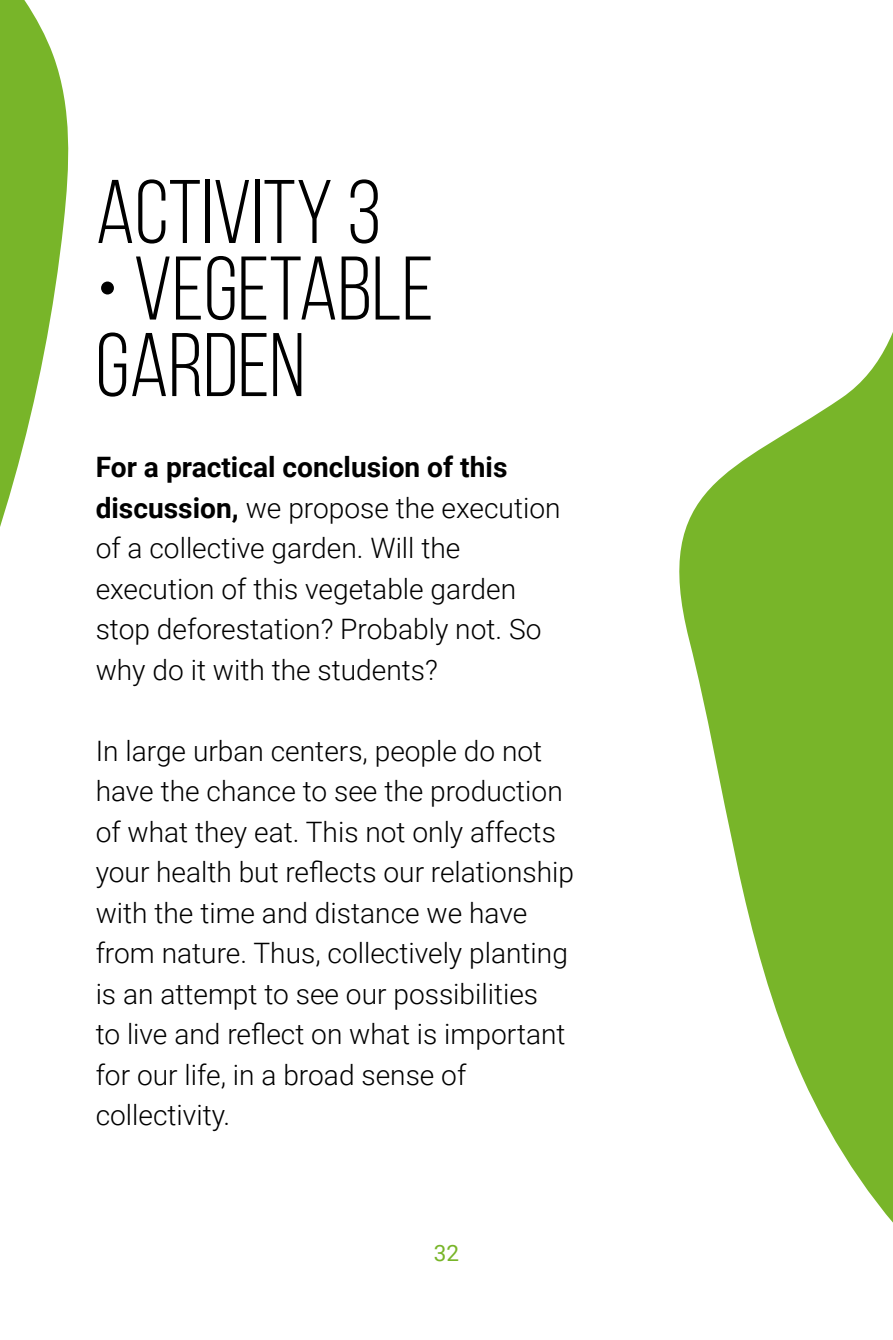
<style>
.page{position:relative;width:893px;height:1340px;background:#fff}
.page>*{position:absolute;margin:0;border:0;box-sizing:border-box;transform-origin:0 0}
.t1{font:90px/76.5px "Bebas Neue";color:#000}
.t2{font:300 28.12px/40.5px "Roboto";color:#000}
.t3{font:22.5px "Roboto";color:#78b529}
.s1{font-weight:700}
</style>
<div class="page">
<svg style="left:679px;top:332px;width:214px;height:891px;fill:#78b529"></svg>
<svg style="left:0;top:0;width:69px;height:527px;fill:#78b529"></svg>
<h1 class="t1" style="left:96px;top:173px;width:287px">ACTIVITY 3</h1>
<h1 class="t1" style="left:96px;top:250px;width:340px">• VEGETABLE<br>GARDEN</h1>
<p class="t2" style="left:96px;top:446px;width:466px"><span class="s1">For a practical conclusion of this discussion,</span> we propose the execution of a collective garden. Will the execution of this vegetable garden stop deforestation? Probably not. So why do it with the students?</p>
<p class="t2" style="left:96px;top:729px;width:480px">In large urban centers, people do not have the chance to see the production of what they eat. This not only affects your health but reflects our relationship with the time and distance we have from nature. Thus, collectively planting is an attempt to see our possibilities<br>to live and reflect on what is important for our life, in a broad sense of collectivity.</p>
<p class="t3" style="left:434px;top:1237px;width:27px">32</p>
</div>
